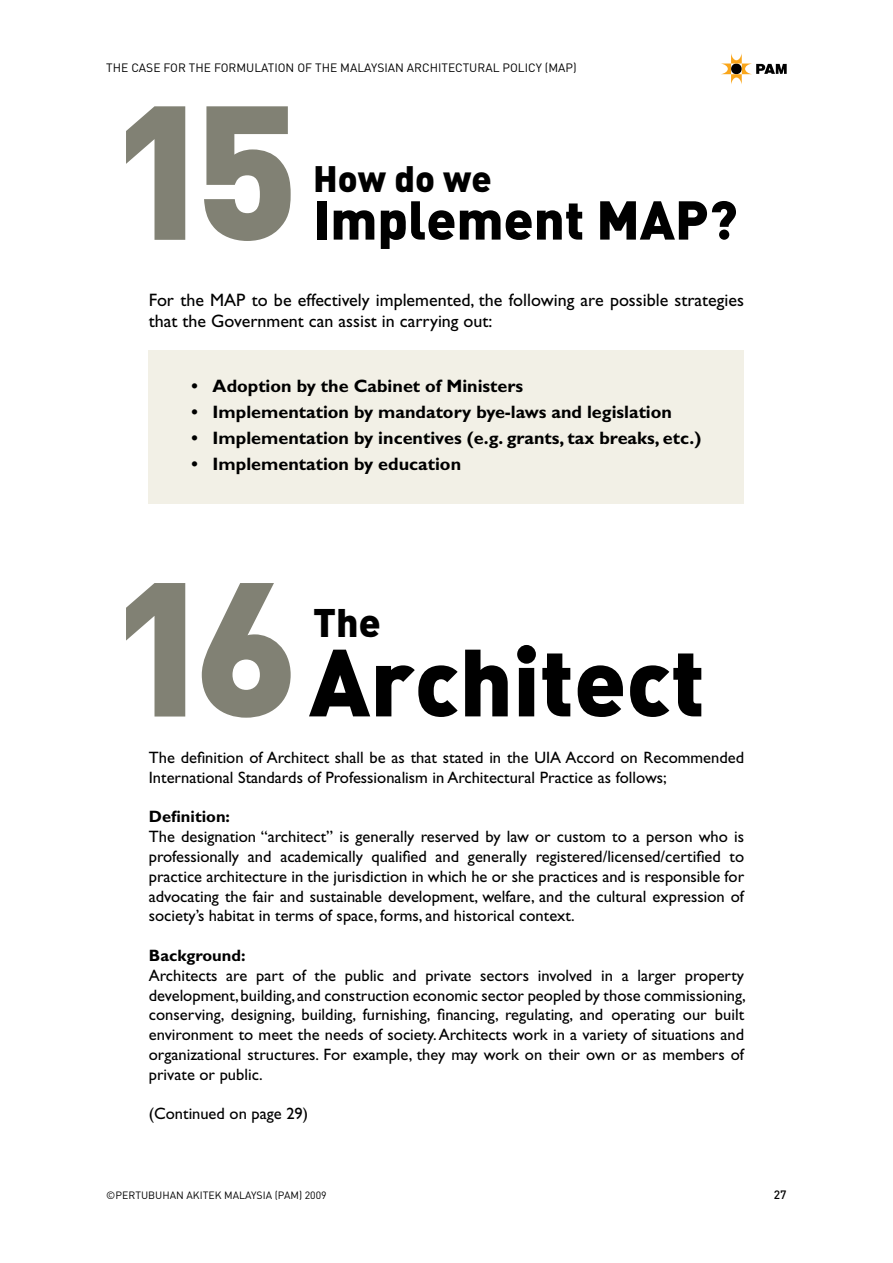
<style>
.page{position:relative;width:893px;height:1263px;background:#fff}
.page>*{position:absolute;margin:0;border:0;box-sizing:border-box;transform-origin:0 0}
.t1{font:900 187.5px "DIN";color:#818174}
.t2{font:93.75px "DIN Black Alternate";color:#000}
.t3{font:53.85px "DIN Black Alternate";color:#000}
.t4{font:39.45px "DIN Black Alternate";color:#000}
.t5{font:36.3px "DIN Black Alternate";color:#000}
.t6{font:700 18px "Gill Sans Std";color:#000}
.t7{font:18px/21.6px "Gill Sans Std";color:#000}
.t8{font:16.5px/19.8px "Gill Sans Std";color:#000;text-align:justify}
.t9{font:700 16.5px "Gill Sans Std";color:#000}
.t10{font:12px "DIN";color:#000}
.t11{font:500 12px "DIN";color:#000}
.t12{font:10.5px "DIN";color:#000}
.s1{font-family:"DIN";font-weight:900;font-size:187.5px;color:#818174}
</style>
<div class="page">
<div style="left:149px;top:350px;width:595px;height:154px;background:#f2f0e6"></div>
<svg style="left:721px;top:53px;width:66px;height:31px"></svg>
<p class="t10" style="left:106px;top:61px;width:472px">THE CASE FOR THE FORMULATION OF THE MALAYSIAN ARCHITECTURAL POLICY (MAP)</p>
<h1 class="t1" style="left:109px;top:46px;width:191px">15</h1>
<h3 class="t5" style="left:313px;top:154px;width:180px">How do we</h3>
<h3 class="t3" style="left:313px;top:184px;width:426px">Implement MAP?</h3>
<p class="t7" style="left:149px;top:289px;width:597px">For the MAP to be effectively implemented, the following are possible strategies that the Government can assist in carrying out:</p>
<p class="t6" style="left:191px;top:375px;width:333px">• Adoption by the Cabinet of Ministers</p>
<p class="t6" style="left:191px;top:401px;width:482px">• Implementation by mandatory bye-laws and legislation</p>
<p class="t6" style="left:191px;top:427px;width:511px">• Implementation by incentives (e.g. grants, tax breaks, etc.)</p>
<p class="t6" style="left:191px;top:453px;width:271px">• Implementation by education</p>
<h2 class="t2" style="left:109px;top:620px;width:597px"><span class="s1">16</span>Architect</h2>
<p class="t8" style="left:149px;top:748px;width:597px">The definition of Architect shall be as that stated in the UIA Accord on Recommended<br>International Standards of Professionalism in Architectural Practice as follows;</p>
<p class="t9" style="left:149px;top:807px;width:83px">Definition:</p>
<p class="t8" style="left:149px;top:827px;width:597px">The designation “architect” is generally reserved by law or custom to a person who is professionally and academically qualified and generally registered/licensed/certified to practice architecture in the jurisdiction in which he or she practices and is responsible for advocating the fair and sustainable development, welfare, and the cultural expression of society’s habitat in terms of space, forms, and historical context.</p>
<p class="t9" style="left:149px;top:946px;width:98px">Background:</p>
<p class="t8" style="left:149px;top:965px;width:598px">Architects are part of the public and private sectors involved in a larger property development, building, and construction economic sector peopled by those commissioning, conserving, designing, building, furnishing, financing, regulating, and operating our built environment to meet the needs of society. Architects work in a variety of situations and organizational structures. For example, they may work on their own or as members of private or public.</p>
<p class="t8" style="left:149px;top:1104px;width:161px">(Continued on page 29)</p>
<h3 class="t4" style="left:313px;top:596px;width:69px">The</h3>
<p class="t12" style="left:106px;top:1189px;width:222px">©PERTUBUHAN AKITEK MALAYSIA (PAM) 2009</p>
<p class="t11" style="left:774px;top:1187px;width:14px">27</p>
</div>
